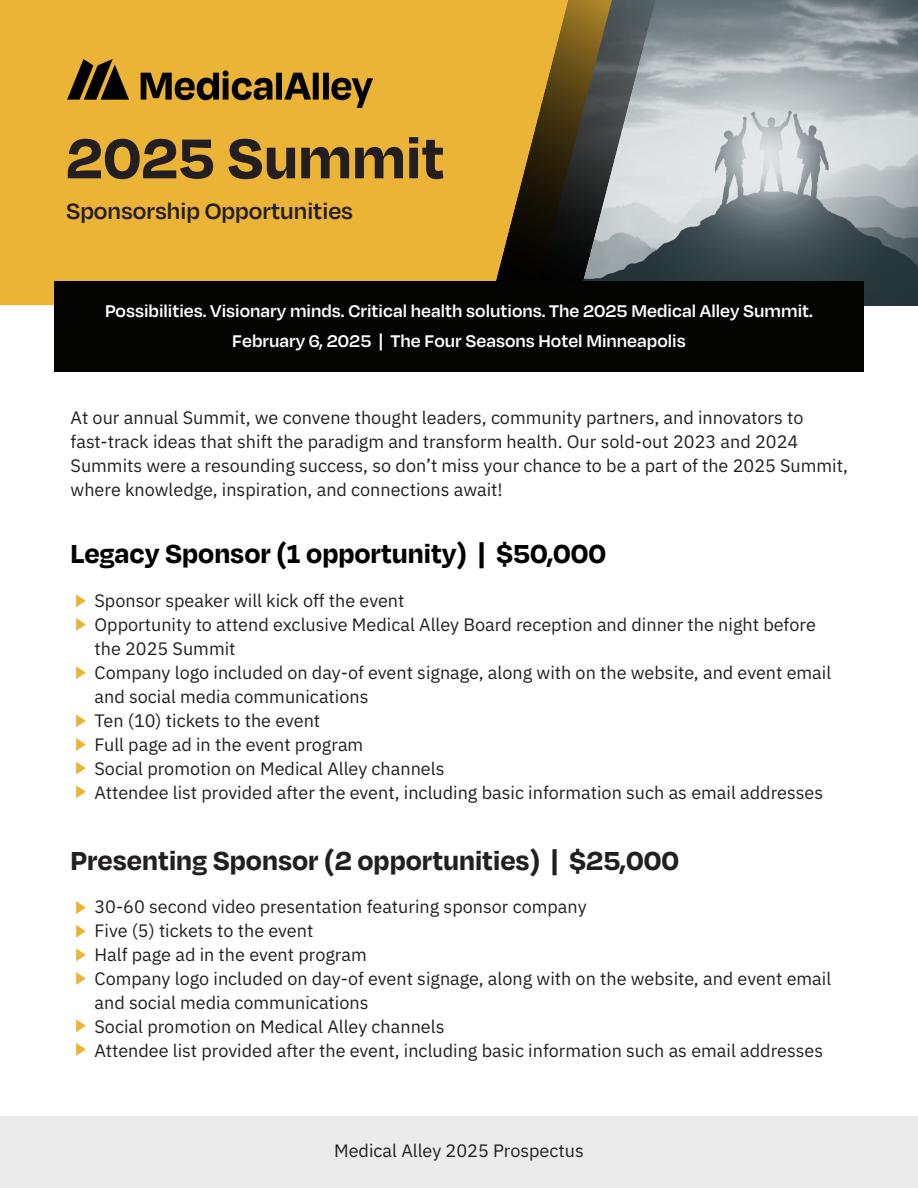
<style>
.page{position:relative;width:918px;height:1188px;background:#fff}
.page>*{position:absolute;margin:0;border:0;box-sizing:border-box;transform-origin:0 0}
.t1{font:700 64.5px "Degular";color:#231f20}
.t2{font:700 30px "Degular";color:#231f20}
.t3{font:700 30px "Degular";color:#000}
.t4{font:600 25.5px "Degular";color:#231f20}
.t5{font:600 19.5px/30px "Degular";color:#fff;text-align:center}
.t6{font:18px/24px "IBM Plex Sans";color:#231f20}
</style>
<div class="page">
<img style="left:661px;top:0;width:257px;height:305px">
<div style="left:0;top:0;width:486px;height:305px;background:#ebb437"></div>
<img style="left:486px;top:0;width:175px;height:281px">
<div style="left:54px;top:281px;width:810px;height:91px;background:#040503"></div>
<img style="left:66px;top:60px;width:307px;height:47px">
<div style="left:0;top:1117px;width:918px;height:71px;background:#ebebec"></div>
<svg style="left:76px;top:594px;width:10px;height:13px"></svg>
<svg style="left:76px;top:618px;width:10px;height:13px"></svg>
<svg style="left:76px;top:666px;width:10px;height:13px"></svg>
<svg style="left:76px;top:714px;width:10px;height:13px"></svg>
<svg style="left:76px;top:738px;width:10px;height:13px"></svg>
<svg style="left:76px;top:762px;width:10px;height:13px"></svg>
<svg style="left:76px;top:785px;width:10px;height:13px"></svg>
<svg style="left:76px;top:901px;width:10px;height:13px"></svg>
<svg style="left:76px;top:925px;width:10px;height:13px"></svg>
<svg style="left:76px;top:948px;width:10px;height:13px"></svg>
<svg style="left:76px;top:972px;width:10px;height:13px"></svg>
<svg style="left:76px;top:1019px;width:10px;height:13px"></svg>
<svg style="left:76px;top:1043px;width:10px;height:13px"></svg>
<h1 class="t1" style="left:66px;top:117px;width:380px">2025 Summit</h1>
<h3 class="t4" style="left:66px;top:195px;width:289px">Sponsorship Opportunities</h3>
<p class="t5" style="left:105px;top:295px;width:709px">Possibilities. Visionary minds. Critical health solutions. The 2025 Medical Alley Summit.<br>February 6, 2025 | The Four Seasons Hotel Minneapolis</p>
<p class="t6" style="left:71px;top:405px;width:779px">At our annual Summit, we convene thought leaders, community partners, and innovators to fast-track ideas that shift the paradigm and transform health. Our sold-out 2023 and 2024<br>Summits were a resounding success, so don’t miss your chance to be a part of the 2025 Summit, where knowledge, inspiration, and connections await!</p>
<h2 class="t3" style="left:71px;top:535px;width:537px">Legacy Sponsor (1 opportunity) | $50,000</h2>
<p class="t6" style="left:94px;top:587px;width:738px">Sponsor speaker will kick off the event<br>Opportunity to attend exclusive Medical Alley Board reception and dinner the night before the 2025 Summit<br>Company logo included on day-of event signage, along with on the website, and event email and social media communications<br>Ten (10) tickets to the event<br>Full page ad in the event program<br>Social promotion on Medical Alley channels<br>Attendee list provided after the event, including basic information such as email addresses</p>
<h2 class="t2" style="left:71px;top:841px;width:610px">Presenting Sponsor (2 opportunities) | $25,000</h2>
<p class="t6" style="left:94px;top:894px;width:738px">30-60 second video presentation featuring sponsor company<br>Five (5) tickets to the event<br>Half page ad in the event program<br>Company logo included on day-of event signage, along with on the website, and event email and social media communications<br>Social promotion on Medical Alley channels<br>Attendee list provided after the event, including basic information such as email addresses</p>
<p class="t6" style="left:334px;top:1137px;width:251px">Medical Alley 2025 Prospectus</p>
</div>
